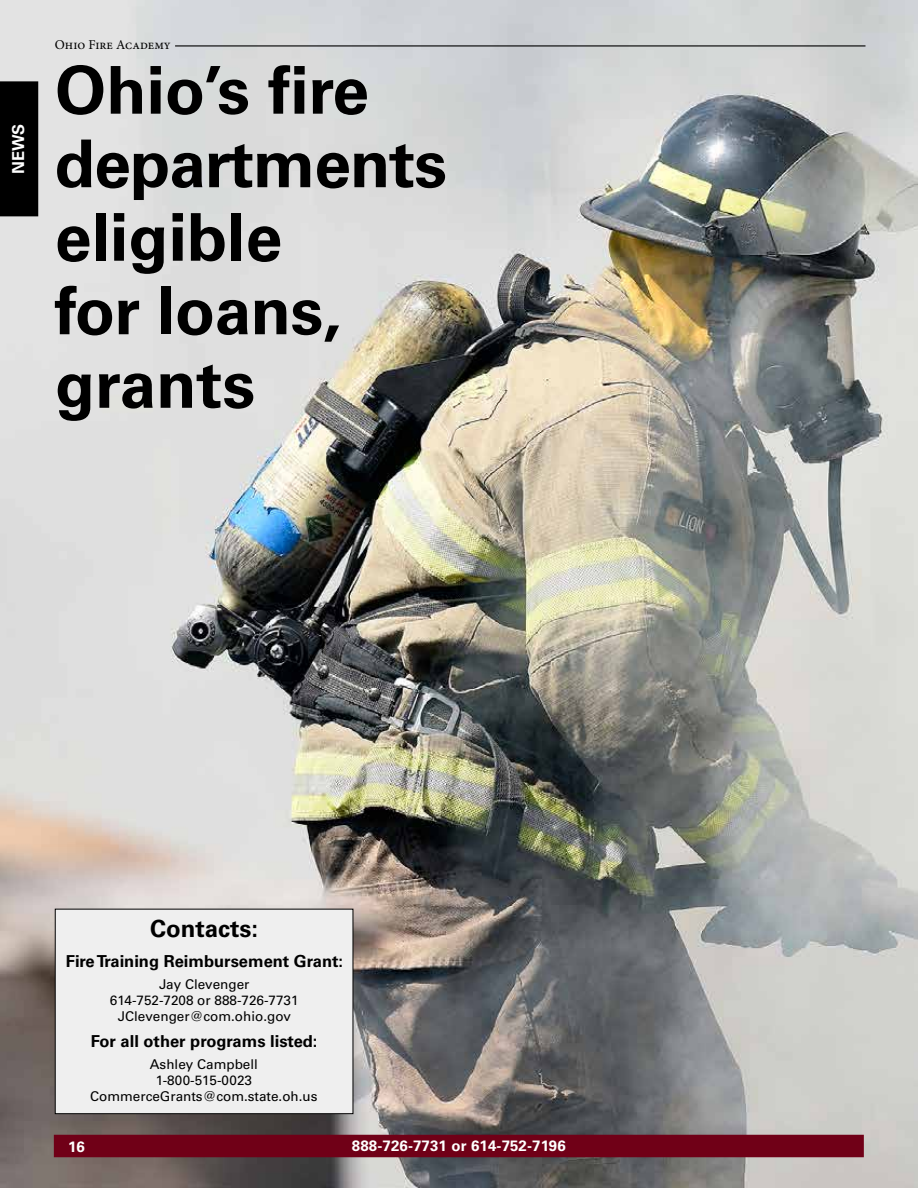
<style>
.page{position:relative;width:918px;height:1188px;background:#fff}
.page>*{position:absolute;margin:0;border:0;box-sizing:border-box;transform-origin:0 0}
.t1{font:700 66px/73.5px "Univers";letter-spacing:-.01em;color:#000}
.t2{font:700 24px "Univers";color:#000}
.t3{font:700 16.5px "Univers";color:#000}
.t4{font:700 16.5px "Univers";color:#fff}
.t5{font:700 15px "Univers";letter-spacing:.01em;color:#fff}
.t6{font:13.5px/16.2px "Univers";color:#000;text-align:center}
.t7{font:13.5px "Minion Pro";color:#000}
</style>
<div class="page">
<img style="left:0;top:0;width:918px;height:1188px">
<div style="left:54px;top:1135px;width:810px;height:22px;background:#700017"></div>
<hr style="left:175px;top:45px;width:691px;height:1px;background:#000">
<div style="left:0;top:81px;width:38px;height:135px;background:#000"></div>
<div style="left:55px;top:909px;width:298px;height:205px;background:#efefef"></div>
<div style="left:55px;top:909px;width:298px;height:205px;border:1px solid #000"></div>
<p class="t4" style="left:9px;top:174px;width:52px;rotate:-90deg">NEWS</p>
<p class="t7" style="left:55px;top:35px;width:118px">Ohio Fire Academy</p>
<h1 class="t1" style="left:55px;top:54px;width:394px">Ohio’s fire departments eligible<br>for loans, grants</h1>
<h2 class="t2" style="left:150px;top:914px;width:110px">Contacts:</h2>
<p class="t3" style="left:66px;top:952px;width:279px">Fire Training Reimbursement Grant:</p>
<p class="t6" style="left:110px;top:976px;width:190px">Jay Clevenger<br>614-752-7208 or 888-726-7731<br>JClevenger@com.ohio.gov</p>
<p class="t3" style="left:91px;top:1032px;width:228px">For all other programs listed:</p>
<p class="t6" style="left:90px;top:1056px;width:229px">Ashley Campbell<br>1-800-515-0023<br>CommerceG rants@com.state.oh.us</p>
<p class="t5" style="left:68px;top:1138px;width:18px">16</p>
<p class="t5" style="left:352px;top:1137px;width:215px">888-726-7731 or 614-752-7196</p>
</div>
